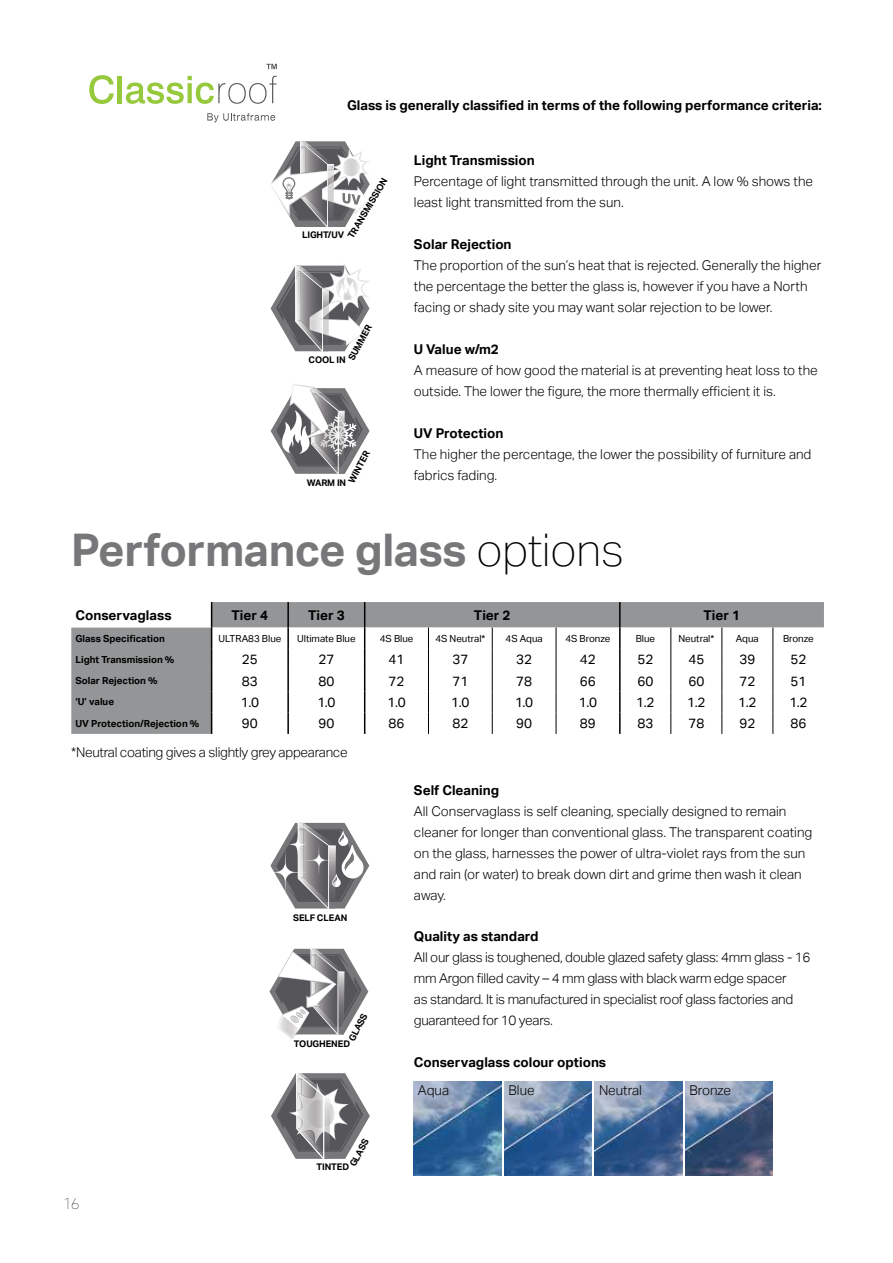
<style>
.page{position:relative;width:893px;height:1263px;background:#fff}
.page>*{position:absolute;margin:0;border:0;box-sizing:border-box;transform-origin:0 0}
.t1{font:700 45px "Aktiv Grotesk";letter-spacing:-.01em;color:#77777a}
.t2{font:100 15px "Azo Sans";color:#000}
.t3{font:300 13.5px/21px "Aktiv Grotesk";color:#000}
.t4{font:300 13.5px/21px "Aktiv Grotesk";letter-spacing:-.02em;color:#000}
.t5{font:700 13.5px "Aktiv Grotesk";color:#000}
.t6{font:13.5px "Aktiv Grotesk";color:#000}
.t7{font:700 9.75px "Aktiv Grotesk";color:#000}
.t8{font:9.75px "Aktiv Grotesk";color:#000}
.t9{font:700 9.15px "Aktiv Grotesk";letter-spacing:-.01em;color:#000}
.s1{font-weight:100;color:#000}
</style>
<div class="page">
<svg style="left:71px;top:602px;width:753px;height:132px;fill:#939597"></svg>
<svg style="left:212px;top:628px;width:612px;height:106px"></svg>
<svg style="left:428px;top:628px;width:1px;height:106px"></svg>
<svg style="left:492px;top:628px;width:1px;height:106px"></svg>
<svg style="left:556px;top:628px;width:1px;height:106px"></svg>
<svg style="left:670px;top:628px;width:1px;height:106px"></svg>
<svg style="left:721px;top:628px;width:1px;height:106px"></svg>
<svg style="left:772px;top:628px;width:1px;height:106px"></svg>
<svg style="left:364px;top:602px;width:1px;height:132px"></svg>
<hr style="left:287px;top:602px;width:2px;height:26px;background:#000">
<hr style="left:619px;top:602px;width:2px;height:26px;background:#000">
<hr style="left:287px;top:628px;width:2px;height:21px;background:#000">
<hr style="left:619px;top:628px;width:2px;height:21px;background:#000">
<hr style="left:287px;top:649px;width:2px;height:21px;background:#000">
<hr style="left:619px;top:649px;width:2px;height:21px;background:#000">
<hr style="left:287px;top:670px;width:2px;height:21px;background:#000">
<hr style="left:619px;top:670px;width:2px;height:21px;background:#000">
<hr style="left:287px;top:691px;width:2px;height:22px;background:#000">
<hr style="left:619px;top:691px;width:2px;height:22px;background:#000">
<hr style="left:287px;top:713px;width:2px;height:21px;background:#000">
<hr style="left:619px;top:713px;width:2px;height:21px;background:#000">
<svg style="left:211px;top:602px;width:1px;height:132px"></svg>
<svg style="left:271px;top:388px;width:99px;height:86px"></svg>
<img style="left:290px;top:384px;width:39px;height:50px">
<svg style="left:269px;top:948px;width:99px;height:90px"></svg>
<img style="left:278px;top:1016px;width:21px;height:21px">
<svg style="left:271px;top:141px;width:99px;height:86px"></svg>
<svg style="left:270px;top:822px;width:99px;height:87px"></svg>
<svg style="left:271px;top:1073px;width:99px;height:86px"></svg>
<svg style="left:271px;top:265px;width:98px;height:87px"></svg>
<img style="left:342px;top:274px;width:12px;height:1px">
<img style="left:339px;top:275px;width:16px;height:25px">
<img style="left:414px;top:1081px;width:87px;height:94px">
<img style="left:504px;top:1081px;width:88px;height:94px">
<img style="left:685px;top:1081px;width:88px;height:94px">
<img style="left:595px;top:1081px;width:87px;height:94px">
<svg style="left:89px;top:75px;width:25px;height:29px"></svg>
<hr style="left:118px;top:76px;width:4px;height:27px;background:#96c93c">
<svg style="left:126px;top:76px;width:151px;height:28px"></svg>
<svg style="left:207px;top:113px;width:68px;height:9px"></svg>
<svg style="left:266px;top:64px;width:11px;height:5px"></svg>
<p class="t5" style="left:347px;top:97px;width:476px">Glass is generally classified in terms of the following performance criteria:</p>
<p class="t5" style="left:414px;top:152px;width:122px">Light Transmission</p>
<p class="t3" style="left:414px;top:171px;width:401px">Percentage of light transmitted through the unit. A low % shows the least light transmitted from the sun.</p>
<p class="t5" style="left:414px;top:236px;width:99px">Solar Rejection</p>
<p class="t3" style="left:414px;top:255px;width:409px">The proportion of the sun’s heat that is rejected. Generally the higher the percentage the better the glass is, however if you have a North facing or shady site you may want solar rejection to be lower.</p>
<p class="t5" style="left:414px;top:341px;width:86px">U Value w/m2</p>
<p class="t3" style="left:414px;top:360px;width:405px">A measure of how good the material is at preventing heat loss to the outside. The lower the figure, the more thermally efficient it is.</p>
<p class="t5" style="left:414px;top:425px;width:91px">UV Protection</p>
<p class="t3" style="left:414px;top:444px;width:399px">The higher the percentage, the lower the possibility of furniture and fabrics fading.</p>
<p class="t9" style="left:345px;top:235px;width:70px;rotate:-59deg">TRANSMISSION</p>
<p class="t9" style="left:345px;top:237px;width:70px;rotate:-59deg">TRANSMISSION</p>
<p class="t9" style="left:302px;top:229px;width:44px">LIGHT/UV</p>
<p class="t9" style="left:302px;top:231px;width:44px">LIGHT/UV</p>
<p class="t9" style="left:346px;top:355px;width:41px;rotate:-62deg">SUMMER</p>
<p class="t9" style="left:481px;top:355px;width:37px;rotate:-62deg">WINTER</p>
<p class="t9" style="left:346px;top:357px;width:41px;rotate:-62deg">SUMMER</p>
<p class="t9" style="left:481px;top:357px;width:37px;rotate:-62deg">WINTER</p>
<p class="t9" style="left:475px;top:355px;width:32px;rotate:-63deg">GLASS</p>
<p class="t9" style="left:309px;top:353px;width:39px">COOL IN</p>
<p class="t9" style="left:293px;top:354px;width:56px">SELF CLEAN</p>
<p class="t9" style="left:309px;top:355px;width:39px">COOL IN</p>
<p class="t9" style="left:346px;top:480px;width:37px;rotate:-62deg">WINTER</p>
<p class="t9" style="left:475px;top:478px;width:32px;rotate:-63deg">GLASS</p>
<p class="t9" style="left:422px;top:477px;width:58px">TOUGHENED</p>
<p class="t9" style="left:307px;top:477px;width:41px">WARM IN</p>
<h1 class="t1" style="left:71px;top:524px;width:554px">Performance glass <span class="s1">options</span></h1>
<p class="t5" style="left:75px;top:607px;width:98px">Conservaglass</p>
<p class="t5" style="left:232px;top:607px;width:38px">Tier 4</p>
<p class="t5" style="left:308px;top:607px;width:38px">Tier 3</p>
<p class="t5" style="left:474px;top:607px;width:38px">Tier 2</p>
<p class="t5" style="left:704px;top:607px;width:38px">Tier 1</p>
<p class="t7" style="left:75px;top:633px;width:91px">Glass Specification</p>
<p class="t8" style="left:218px;top:633px;width:64px">ULTRA83 Blue</p>
<p class="t8" style="left:297px;top:633px;width:60px">Ultimate Blue</p>
<p class="t8" style="left:380px;top:633px;width:35px">4S Blue</p>
<p class="t8" style="left:435px;top:633px;width:52px">4S Neutral*</p>
<p class="t8" style="left:506px;top:633px;width:39px">4S Aqua</p>
<p class="t8" style="left:565px;top:633px;width:47px">4S Bronze</p>
<p class="t8" style="left:636px;top:633px;width:21px">Blue</p>
<p class="t8" style="left:678px;top:633px;width:37px">Neutral*</p>
<p class="t8" style="left:736px;top:633px;width:24px">Aqua</p>
<p class="t8" style="left:783px;top:633px;width:32px">Bronze</p>
<p class="t7" style="left:75px;top:654px;width:100px">Light Transmission %</p>
<p class="t6" style="left:242px;top:652px;width:17px">25</p>
<p class="t6" style="left:318px;top:652px;width:17px">27</p>
<p class="t6" style="left:389px;top:652px;width:17px">41</p>
<p class="t6" style="left:452px;top:652px;width:17px">37</p>
<p class="t6" style="left:516px;top:652px;width:17px">32</p>
<p class="t6" style="left:580px;top:652px;width:17px">42</p>
<p class="t6" style="left:637px;top:652px;width:17px">52</p>
<p class="t6" style="left:688px;top:652px;width:17px">45</p>
<p class="t6" style="left:739px;top:652px;width:17px">39</p>
<p class="t6" style="left:790px;top:652px;width:17px">52</p>
<p class="t7" style="left:75px;top:675px;width:84px">Solar Rejection %</p>
<p class="t6" style="left:242px;top:673px;width:17px">83</p>
<p class="t6" style="left:318px;top:673px;width:17px">80</p>
<p class="t6" style="left:389px;top:673px;width:17px">72</p>
<p class="t6" style="left:452px;top:673px;width:17px">71</p>
<p class="t6" style="left:516px;top:673px;width:17px">78</p>
<p class="t6" style="left:580px;top:673px;width:17px">66</p>
<p class="t6" style="left:637px;top:673px;width:17px">60</p>
<p class="t6" style="left:688px;top:673px;width:17px">60</p>
<p class="t6" style="left:739px;top:673px;width:17px">72</p>
<p class="t6" style="left:790px;top:673px;width:17px">51</p>
<p class="t7" style="left:75px;top:696px;width:40px">‘U’ value</p>
<p class="t6" style="left:241px;top:694px;width:20px">1.0</p>
<p class="t6" style="left:317px;top:694px;width:20px">1.0</p>
<p class="t6" style="left:387px;top:694px;width:20px">1.0</p>
<p class="t6" style="left:451px;top:694px;width:20px">1.0</p>
<p class="t6" style="left:515px;top:694px;width:20px">1.0</p>
<p class="t6" style="left:579px;top:694px;width:20px">1.0</p>
<p class="t6" style="left:636px;top:694px;width:20px">1.2</p>
<p class="t6" style="left:687px;top:694px;width:20px">1.2</p>
<p class="t6" style="left:738px;top:694px;width:20px">1.2</p>
<p class="t6" style="left:789px;top:694px;width:20px">1.2</p>
<p class="t7" style="left:75px;top:718px;width:125px">UV Protection/Rejection %</p>
<p class="t6" style="left:242px;top:715px;width:17px">90</p>
<p class="t6" style="left:318px;top:715px;width:17px">90</p>
<p class="t6" style="left:389px;top:715px;width:17px">86</p>
<p class="t6" style="left:452px;top:715px;width:17px">82</p>
<p class="t6" style="left:516px;top:715px;width:17px">90</p>
<p class="t6" style="left:580px;top:715px;width:17px">89</p>
<p class="t6" style="left:637px;top:715px;width:17px">83</p>
<p class="t6" style="left:688px;top:715px;width:17px">78</p>
<p class="t6" style="left:739px;top:715px;width:17px">92</p>
<p class="t6" style="left:790px;top:715px;width:17px">86</p>
<p class="t4" style="left:71px;top:742px;width:278px">*Neutral coating gives a slightly grey appearance</p>
<p class="t2" style="left:64px;top:1194px;width:17px">16</p>
<p class="t9" style="left:293px;top:912px;width:56px">SELF CLEAN</p>
<p class="t9" style="left:315px;top:914px;width:34px">TINTED</p>
<p class="t9" style="left:346px;top:1038px;width:37px;rotate:-62deg">WINTER</p>
<p class="t9" style="left:347px;top:1038px;width:32px;rotate:-63deg">GLASS</p>
<p class="t9" style="left:307px;top:1036px;width:41px">WARM IN</p>
<p class="t9" style="left:294px;top:1038px;width:58px">TOUGHENED</p>
<p class="t9" style="left:348px;top:1163px;width:32px;rotate:-63deg">GLASS</p>
<p class="t9" style="left:317px;top:1162px;width:34px">TINTED</p>
<p class="t5" style="left:414px;top:782px;width:87px">Self Cleaning</p>
<p class="t3" style="left:414px;top:801px;width:400px">All Conservaglass is self cleaning, specially designed to remain cleaner for longer than conventional glass. The transparent coating on the glass, harnesses the power of ultra-violet rays from the sun and rain (or water) to break down dirt and grime then wash it clean away.</p>
<p class="t5" style="left:414px;top:928px;width:126px">Quality as standard</p>
<p class="t4" style="left:414px;top:946px;width:398px">All our glass is toughened, double glazed safety glass: 4mm glass - 16 mm Argon filled cavity – 4 mm glass with black warm edge spacer<br>as standard. It is manufactured in specialist roof glass factories and guaranteed for 10 years.</p>
<p class="t9" style="left:475px;top:1036px;width:32px;rotate:-63deg">GLASS</p>
<p class="t5" style="left:414px;top:1054px;width:194px">Conservaglass colour options</p>
<p class="t3" style="left:418px;top:1080px;width:33px">Aqua</p>
<p class="t3" style="left:508px;top:1080px;width:28px">Blue</p>
<p class="t3" style="left:599px;top:1080px;width:44px">Neutral</p>
<p class="t3" style="left:689px;top:1080px;width:43px">Bronze</p>
</div>
